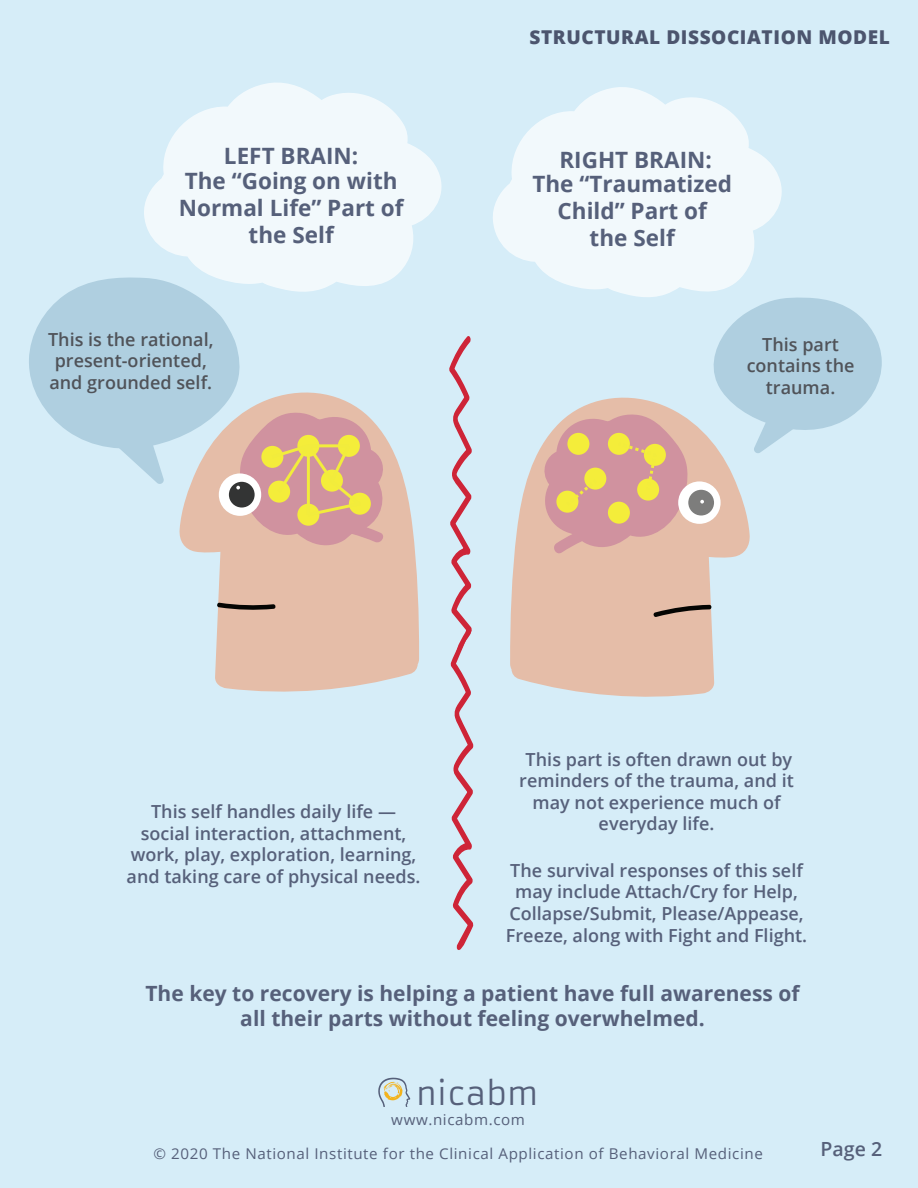
<style>
.page{position:relative;width:918px;height:1188px;background:#d6edf8}
.page>*{position:absolute;margin:0;border:0;box-sizing:border-box;transform-origin:0 0}
.t1{font:31.2px "Armata";color:#56607a}
.t2{font:700 22.5px/27px "Open Sans";color:#56607a;text-align:center}
.t3{font:700 21px/25.2px "Open Sans";color:#56607a;text-align:center}
.t4{font:600 19.5px "Open Sans";color:#56607a}
.t5{font:800 19.05px "Open Sans";letter-spacing:.03em;color:#4c556e}
.t6{font:600 18px/21.6px "Open Sans";color:#56607a;text-align:center}
.t7{font:600 18px/21.6px "Open Sans";color:#505359}
.t8{font:14.85px "Open Sans";letter-spacing:.04em;color:#56607a}
</style>
<div class="page">
<svg style="left:144px;top:83px;width:298px;height:198px;fill:#f2f9fc"></svg>
<svg style="left:493px;top:87px;width:289px;height:210px;fill:#f2f9fc"></svg>
<svg style="left:449px;top:336px;width:25px;height:614px"></svg>
<svg style="left:510px;top:397px;width:240px;height:300px;fill:#e5bda8"></svg>
<svg style="left:652px;top:605px;width:60px;height:13px"></svg>
<div style="left:678px;top:481px;width:43px;height:43px;background:#fff;border-radius:50%"></div>
<div style="left:688px;top:490px;width:26px;height:26px;background:#7d7d7c;border-radius:50%"></div>
<svg style="left:700px;top:500px;width:4px;height:4px"></svg>
<svg style="left:539px;top:414px;width:150px;height:142px"></svg>
<svg style="left:185px;top:440px;width:234px;height:252px;fill:#e5bda8"></svg>
<svg style="left:216px;top:602px;width:60px;height:8px"></svg>
<svg style="left:29px;top:276px;width:358px;height:270px"></svg>
<svg style="left:708px;top:297px;width:174px;height:158px"></svg>
<svg style="left:378px;top:1078px;width:32px;height:29px"></svg>
<p class="t2" style="left:224px;top:141px;width:136px">LEFT BRAIN:</p>
<p class="t2" style="left:179px;top:167px;width:226px">The “Going on with<br>Normal Life” Part of the Self</p>
<p class="t5" style="left:530px;top:22px;width:362px">STRUCTURAL DISSOCIATION MODEL</p>
<p class="t2" style="left:559px;top:146px;width:154px">RIGHT BRAIN:</p>
<p class="t2" style="left:532px;top:169px;width:201px">The “Traumatized<br>Child” Part of<br>the Self</p>
<p class="t7" style="left:48px;top:328px;width:167px">This is the rational, present-oriented, and grounded self.</p>
<p class="t7" style="left:747px;top:333px;width:109px;text-align:center">This part contains the trauma.</p>
<p class="t6" style="left:127px;top:800px;width:295px">This self handles daily life — social interaction, attachment, work, play, exploration, learning, and taking care of physical needs.</p>
<p class="t6" style="left:519px;top:748px;width:276px">This part is often drawn out by reminders of the trauma, and it may not experience much of everyday life.</p>
<p class="t6" style="left:506px;top:859px;width:303px">The survival responses of this self may include Attach/Cry for Help, Collapse/Submit, Please/Appease, Freeze, along with Fight and Flight.</p>
<p class="t3" style="left:145px;top:980px;width:656px">The key to recovery is helping a patient have full awareness of all their parts without feeling overwhelmed.</p>
<h1 class="t1" style="left:416px;top:1074px;width:124px">nicabm</h1>
<p class="t8" style="left:391px;top:1109px;width:135px">www.nicabm.com</p>
<p class="t8" style="left:153px;top:1143px;width:611px">© 2020 The National Institute for the Clinical Application of Behavioral Medicine</p>
<p class="t4" style="left:821px;top:1136px;width:63px">Page 2</p>
</div>
